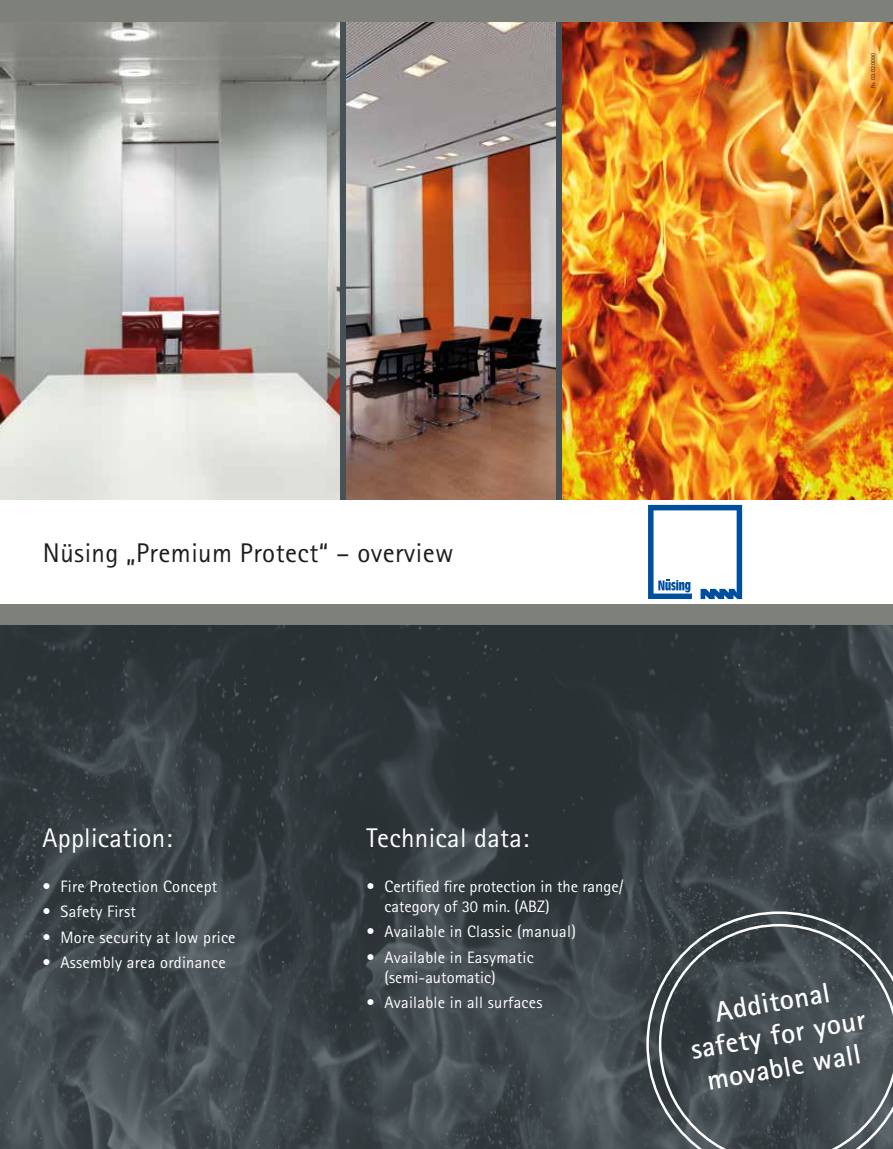
<style>
.page{position:relative;width:893px;height:1149px;background:#fff}
.page>*{position:absolute;margin:0;border:0;box-sizing:border-box;transform-origin:0 0}
.t1{font:700 28.5px/33px "Rotis Sans Serif Pro";color:#fff;text-align:center}
.t2{font:27px "Rotis Sans Serif Pro";letter-spacing:.015em;color:#1d1d1b}
.t3{font:27px "Rotis Sans Serif Pro";letter-spacing:.01em;color:#fff}
.t4{font:16.5px/19.8px "Rotis Sans Serif Pro";letter-spacing:.015em;color:#fff}
.t5{font:6px "Rotis Sans Serif Pro";letter-spacing:.01em;color:#1d1d1b}
</style>
<div class="page">
<img style="left:346px;top:21px;width:210px;height:479px">
<img style="left:563px;top:21px;width:330px;height:479px">
<img style="left:0;top:625px;width:893px;height:523px">
<img style="left:0;top:21px;width:339px;height:479px">
<div style="left:0;top:603px;width:893px;height:22px;background:#7d8179"></div>
<div style="left:0;top:0;width:893px;height:21px;background:#7d8179"></div>
<div style="left:0;top:500px;width:893px;height:104px;background:#fff"></div>
<svg style="left:648px;top:504px;width:94px;height:95px"></svg>
<svg style="left:646px;top:911px;width:247px;height:237px;background:#4a5155"></svg>
<svg style="left:659px;top:923px;width:234px;height:225px;background:#495155"></svg>
<p class="t5" style="left:870px;top:88px;width:37px;rotate:-90deg">Fo. 03.02.0090</p>
<h2 class="t2" style="left:43px;top:540px;width:412px">Nüsing „Premium Protect“ – overview</h2>
<h2 class="t3" style="left:43px;top:825px;width:131px">Application:</h2>
<h2 class="t3" style="left:366px;top:825px;width:164px">Technical data:</h2>
<p class="t4" style="left:384px;top:877px;width:241px;text-indent:-18px">• Certified fire protection in the range/ category of 30 min. (ABZ)</p>
<p class="t4" style="left:366px;top:922px;width:211px">• Available in Classic (manual)</p>
<p class="t4" style="left:384px;top:947px;width:151px;text-indent:-18px">• Available in Easymatic (semi-automatic)</p>
<p class="t4" style="left:366px;top:993px;width:178px">• Available in all surfaces</p>
<p class="t4" style="left:43px;top:877px;width:176px">• Fire Protection Concept</p>
<p class="t4" style="left:43px;top:902px;width:95px">• Safety First</p>
<p class="t4" style="left:43px;top:928px;width:195px">• More security at low price</p>
<p class="t4" style="left:43px;top:953px;width:185px">• Assembly area ordinance</p>
<h1 class="t1" style="left:683px;top:1003px;width:178px;rotate:-10deg">Additonal safety for your movable wall</h1>
</div>
